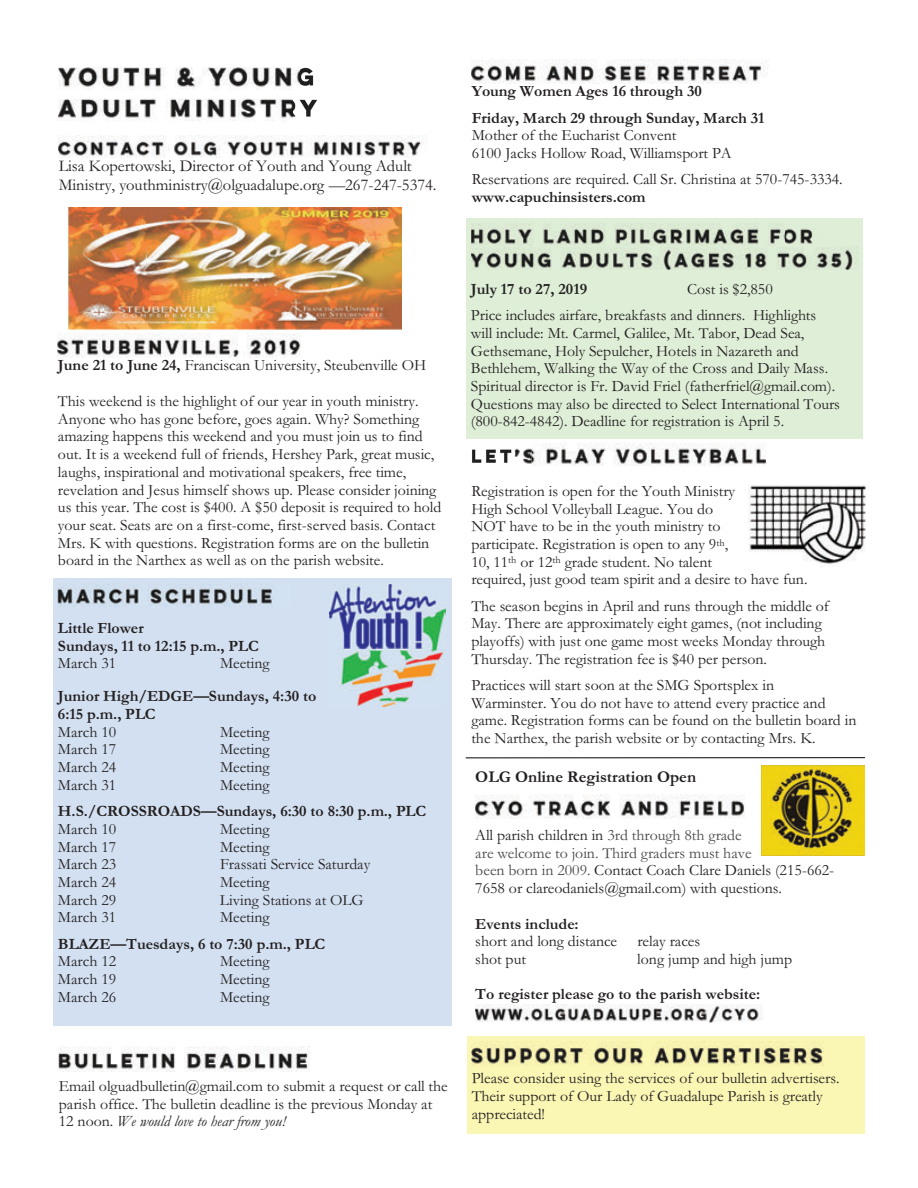
<style>
.page{position:relative;width:918px;height:1188px;background:#fff}
.page>*{position:absolute;margin:0;border:0;box-sizing:border-box;transform-origin:0 0}
.t1{font:16.5px/18.6px "Garamond";color:#231f20}
.t2{font:700 16.5px "Garamond";color:#231f20}
.t3{font:15.9px/17.7px "Garamond";color:#231f20}
.t4{font:700 15.9px/17.9px "Garamond";color:#231f20}
.s1{font-weight:700}
.s2{color:#474849}
.s3{font-style:italic}
</style>
<div class="page">
<img style="left:59px;top:135px;width:364px;height:22px">
<img style="left:58px;top:67px;width:256px;height:23px">
<img style="left:58px;top:98px;width:259px;height:23px">
<div style="left:54px;top:578px;width:398px;height:447px;background:#d2e0f1"></div>
<img style="left:58px;top:583px;width:216px;height:24px">
<div style="left:467px;top:1036px;width:398px;height:98px;background:#faf7b4"></div>
<img style="left:472px;top:1041px;width:352px;height:25px">
<img style="left:59px;top:1047px;width:251px;height:25px">
<img style="left:58px;top:334px;width:243px;height:24px">
<img style="left:68px;top:207px;width:333px;height:122px">
<img style="left:472px;top:449px;width:43px;height:14px">
<img style="left:515px;top:448px;width:5px;height:9px">
<img style="left:532px;top:443px;width:235px;height:23px">
<img style="left:529px;top:448px;width:3px;height:16px">
<img style="left:523px;top:448px;width:6px;height:16px">
<img style="left:749px;top:486px;width:117px;height:78px">
<div style="left:467px;top:218px;width:396px;height:221px;background:#deeed7"></div>
<img style="left:471px;top:224px;width:342px;height:22px">
<img style="left:471px;top:246px;width:385px;height:24px">
<img style="left:475px;top:795px;width:270px;height:24px">
<img style="left:475px;top:1004px;width:288px;height:18px">
<img style="left:762px;top:765px;width:102px;height:90px">
<hr style="left:466px;top:757px;width:399px;height:1px;background:#231f20">
<img style="left:472px;top:60px;width:297px;height:24px">
<img style="left:329px;top:584px;width:116px;height:123px">
<p class="t1" style="left:59px;top:158px;width:379px">Lisa Kopertowski, Director of Youth and Young Adult<br>Ministry, youthministry@olguadalupe.org —267-247-5374.</p>
<p class="t4" style="left:472px;top:79px;width:294px;line-height:26.2px">Young Women Ages 16 through 30<br>Friday, March 29 through Sunday, March 31</p>
<p class="t3" style="left:472px;top:128px;width:261px">Mother of the Eucharist Convent<br>6100 Jacks Hollow Road, Williamsport PA</p>
<p class="t3" style="left:472px;top:172px;width:372px">Reservations are required. Call Sr. Christina at 570-745-3334.</p>
<p class="t4" style="left:472px;top:189px;width:175px">www.capuchinsisters.com</p>
<p class="t3" style="left:58px;top:358px;width:370px"><span class="s1">June 21 to June 24,</span> Franciscan University, Steubenville OH</p>
<p class="t3" style="left:58px;top:394px;width:385px">This weekend is the highlight of our year in youth ministry.<br>Anyone who has gone before, goes again. Why? Something amazing happens this weekend and you must join us to find out. It is a weekend full of friends, Hershey Park, great music, laughs, inspirational and motivational speakers, free time, revelation and Jesus himself shows up. Please consider joining us this year. The cost is $400. A $50 deposit is required to hold your seat. Seats are on a first-come, first-served basis. Contact Mrs. K with questions. Registration forms are on the bulletin board in the Narthex as well as on the parish website.</p>
<p class="t4" style="left:58px;top:620px;width:203px">Little Flower<br>Sundays, 11 to 12:15 p.m., PLC</p>
<p class="t3" style="left:58px;top:656px;width:60px">March 31</p>
<p class="t3" style="left:220px;top:656px;width:51px">Meeting</p>
<p class="t4" style="left:58px;top:689px;width:260px">Junior High/EDGE—Sundays, 4:30 to<br>6:15 p.m., PLC</p>
<p class="t3" style="left:58px;top:725px;width:60px">March 10</p>
<p class="t3" style="left:220px;top:725px;width:51px">Meeting</p>
<p class="t3" style="left:58px;top:742px;width:60px">March 17</p>
<p class="t3" style="left:220px;top:742px;width:51px">Meeting</p>
<p class="t3" style="left:58px;top:760px;width:60px">March 24</p>
<p class="t3" style="left:220px;top:760px;width:51px">Meeting</p>
<p class="t3" style="left:58px;top:778px;width:60px">March 31</p>
<p class="t3" style="left:220px;top:778px;width:51px">Meeting</p>
<p class="t4" style="left:58px;top:803px;width:370px">H.S./CROSSROADS—Sundays, 6:30 to 8:30 p.m., PLC</p>
<p class="t3" style="left:58px;top:822px;width:60px">March 10</p>
<p class="t3" style="left:220px;top:822px;width:51px">Meeting</p>
<p class="t3" style="left:58px;top:840px;width:60px">March 17</p>
<p class="t3" style="left:220px;top:840px;width:51px">Meeting</p>
<p class="t3" style="left:58px;top:857px;width:60px">March 23</p>
<p class="t3" style="left:220px;top:857px;width:152px">Frassati Service Saturday</p>
<p class="t3" style="left:58px;top:875px;width:60px">March 24</p>
<p class="t3" style="left:220px;top:875px;width:51px">Meeting</p>
<p class="t3" style="left:58px;top:893px;width:60px">March 29</p>
<p class="t3" style="left:220px;top:893px;width:145px">Living Stations at OLG</p>
<p class="t3" style="left:58px;top:910px;width:60px">March 31</p>
<p class="t3" style="left:220px;top:910px;width:51px">Meeting</p>
<p class="t4" style="left:58px;top:936px;width:269px">BLAZE—Tuesdays, 6 to 7:30 p.m., PLC</p>
<p class="t3" style="left:58px;top:954px;width:60px">March 12</p>
<p class="t3" style="left:220px;top:954px;width:51px">Meeting</p>
<p class="t3" style="left:58px;top:972px;width:60px">March 19</p>
<p class="t3" style="left:220px;top:972px;width:51px">Meeting</p>
<p class="t3" style="left:58px;top:990px;width:60px">March 26</p>
<p class="t3" style="left:220px;top:990px;width:51px">Meeting</p>
<p class="t3" style="left:471px;top:277px;width:347px;line-height:26.2px;text-indent:216px">Cost is $2,850<br>Price includes airfare, breakfasts and dinners. Highlights</p>
<p class="t3" style="left:471px;top:326px;width:371px">will include: Mt. Carmel, Galilee, Mt. Tabor, Dead Sea, Gethsemane, Holy Sepulcher, Hotels in Nazareth and Bethlehem, Walking the Way of the Cross and Daily Mass.<br>Spiritual director is Fr. David Friel (fatherfriel@gmail.com).<br>Questions may also be directed to Select International Tours (800-842-4842). Deadline for registration is April 5.</p>
<p class="t4" style="left:471px;top:281px;width:118px">July 17 to 27, 2019</p>
<p class="t3" style="left:471px;top:484px;width:338px">Registration is open for the Youth Ministry<br>High School Volleyball League. You do<br>NOT have to be in the youth ministry to<br>participate. Registration is open to any 9<sup>th</sup>,<br>10, 11<sup>th</sup> or 12<sup>th</sup> grade student. No talent<br>required, just good team spirit and a desire to have fun.</p>
<p class="t3" style="left:471px;top:599px;width:359px">The season begins in April and runs through the middle of May. There are approximately eight games, (not including playoffs) with just one game most weeks Monday through Thursday. The registration fee is $40 per person.</p>
<p class="t3" style="left:471px;top:678px;width:387px">Practices will start soon at the SMG Sportsplex in<br>Warminster. You do not have to attend every practice and game. Registration forms can be found on the bulletin board in the Narthex, the parish website or by contacting Mrs. K.</p>
<p class="t2" style="left:475px;top:770px;width:222px">OLG Online Registration Open</p>
<p class="t3" style="left:475px;top:828px;width:360px">All parish children in <span class="s2">3rd through 8th grade<br>are welcome to join. Third graders must have<br>been born in 2009.</span> Contact Coach Clare Daniels (215-662- 7658 or clareodaniels@gmail.com) with questions.</p>
<p class="t4" style="left:475px;top:916px;width:105px">Events include:</p>
<p class="t3" style="left:475px;top:934px;width:143px">short and long distance</p>
<p class="t3" style="left:637px;top:934px;width:64px">relay races</p>
<p class="t3" style="left:475px;top:952px;width:52px">shot put</p>
<p class="t3" style="left:637px;top:952px;width:156px">long jump and high jump</p>
<p class="t4" style="left:475px;top:987px;width:286px">To register please go to the parish website:</p>
<p class="t3" style="left:59px;top:1079px;width:390px">Email olguadbulletin@gmail.com to submit a request or call the parish office. The bulletin deadline is the previous Monday at<br>12 noon. <span class="s3">We would love to hear from you!</span></p>
<p class="t3" style="left:472px;top:1071px;width:369px">Please consider using the services of our bulletin advertisers.<br>Their support of Our Lady of Guadalupe Parish is greatly appreciated!</p>
</div>
